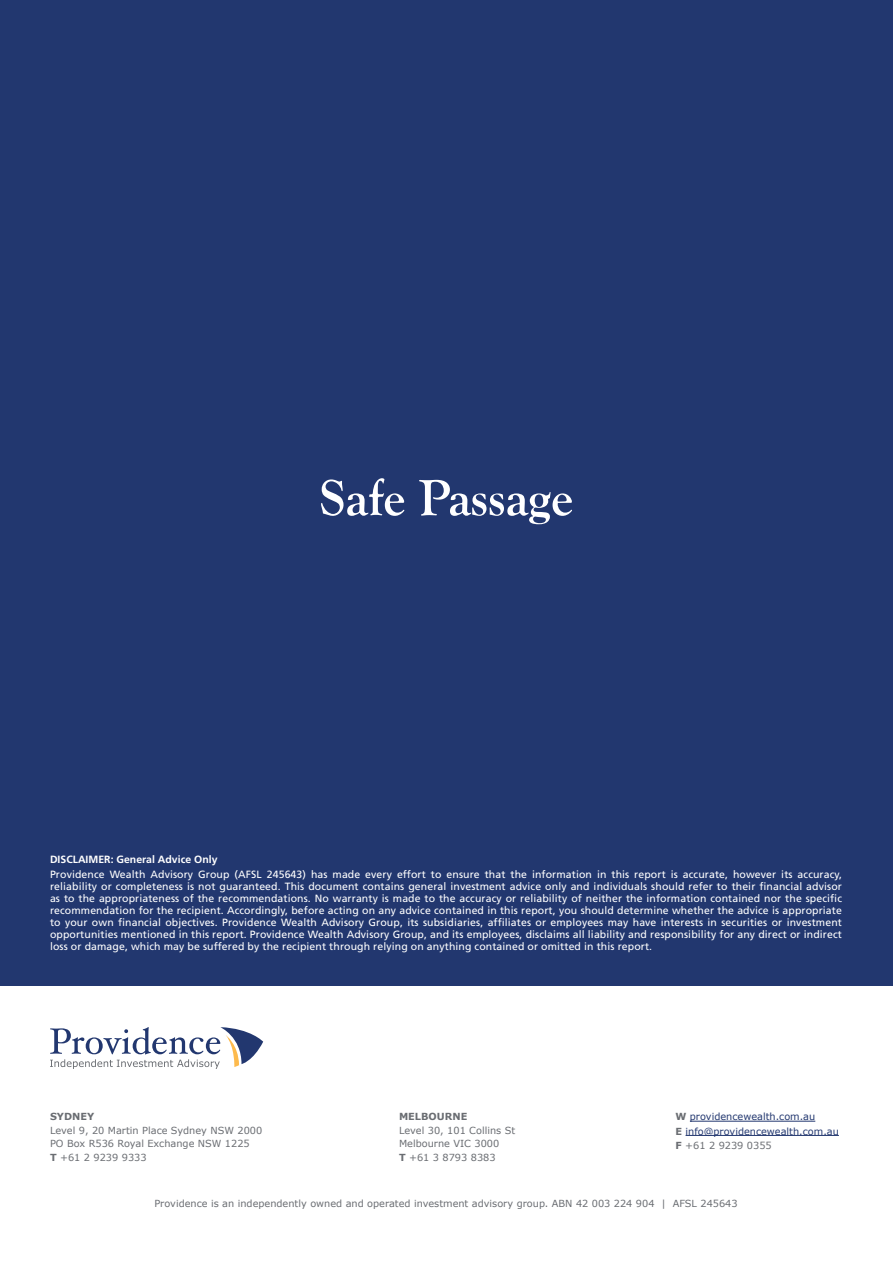
<style>
.page{position:relative;width:893px;height:1263px;background:#fff}
.page>*{position:absolute;margin:0;border:0;box-sizing:border-box;transform-origin:0 0}
.t1{font:700 52.5px "Goudy Old Style T";color:#fff}
.t2{font:10.5px/12px "Frutiger";letter-spacing:.01em;color:#fff;text-align:justify}
.t3{font:700 10.5px "Frutiger";color:#fff}
.t4{font:9.75px/13.5px "Verdana";color:#6a6d72}
.t5{font:9.75px/14.2px "Verdana";color:#22376f}
.t6{font:700 9.75px "Verdana";color:#6a6d72}
.s1{font-weight:700}
.s2{font-weight:700;color:#6a6d72}
.s3{color:#6a6d72}
</style>
<div class="page">
<div style="left:0;top:0;width:893px;height:986px;background:#22376f"></div>
<hr style="left:690px;top:1121px;width:125px;height:1px;background:#22376f">
<hr style="left:686px;top:1135px;width:153px;height:1px;background:#22376f">
<svg style="left:50px;top:1027px;width:213px;height:42px"></svg>
<h1 class="t1" style="left:320px;top:468px;width:255px">Safe Passage</h1>
<p class="t3" style="left:50px;top:853px;width:169px">DISCLAIMER: General Advice Only</p>
<p class="t2" style="left:50px;top:869px;width:793px">Providence Wealth Advisory Group (AFSL 245643) has made every effort to ensure that the information in this report is accurate, however its accuracy, reliability or completeness is not guaranteed. This document contains general investment advice only and individuals should refer to their financial advisor as to the appropriateness of the recommendations. No warranty is made to the accuracy or reliability of neither the information contained nor the specific recommendation for the recipient. Accordingly, before acting on any advice contained in this report, you should determine whether the advice is appropriate to your own financial objectives. Providence Wealth Advisory Group, its subsidiaries, affiliates or employees may have interests in securities or investment opportunities mentioned in this report. Providence Wealth Advisory Group, and its employees, disclaims all liability and responsibility for any direct or indirect loss or damage, which may be suffered by the recipient through relying on anything contained or omitted in this report.</p>
<p class="t6" style="left:50px;top:1110px;width:46px">SYDNEY</p>
<p class="t4" style="left:50px;top:1124px;width:214px">Level 9, 20 Martin Place Sydney NSW 2000<br>PO Box R536 Royal Exchange NSW 1225<br><span class="s1">T</span> +61 2 9239 9333</p>
<p class="t6" style="left:399px;top:1110px;width:70px">MELBOURNE</p>
<p class="t4" style="left:399px;top:1124px;width:118px">Level 30, 101 Collins St<br>Melbourne VIC 3000<br><span class="s1">T</span> +61 3 8793 8383</p>
<p class="t5" style="left:675px;top:1110px;width:165px"><span class="s2">W</span> providencewealth.com.au<br><span class="s2">E</span> info@providencewealth.com.au<br><span class="s2">F</span> <span class="s3">+61 2 9239 0355</span></p>
<p class="t4" style="left:154px;top:1197px;width:585px">Providence is an independently owned and operated investment advisory group. ABN 42 003 224 904 | AFSL 245643</p>
</div>
